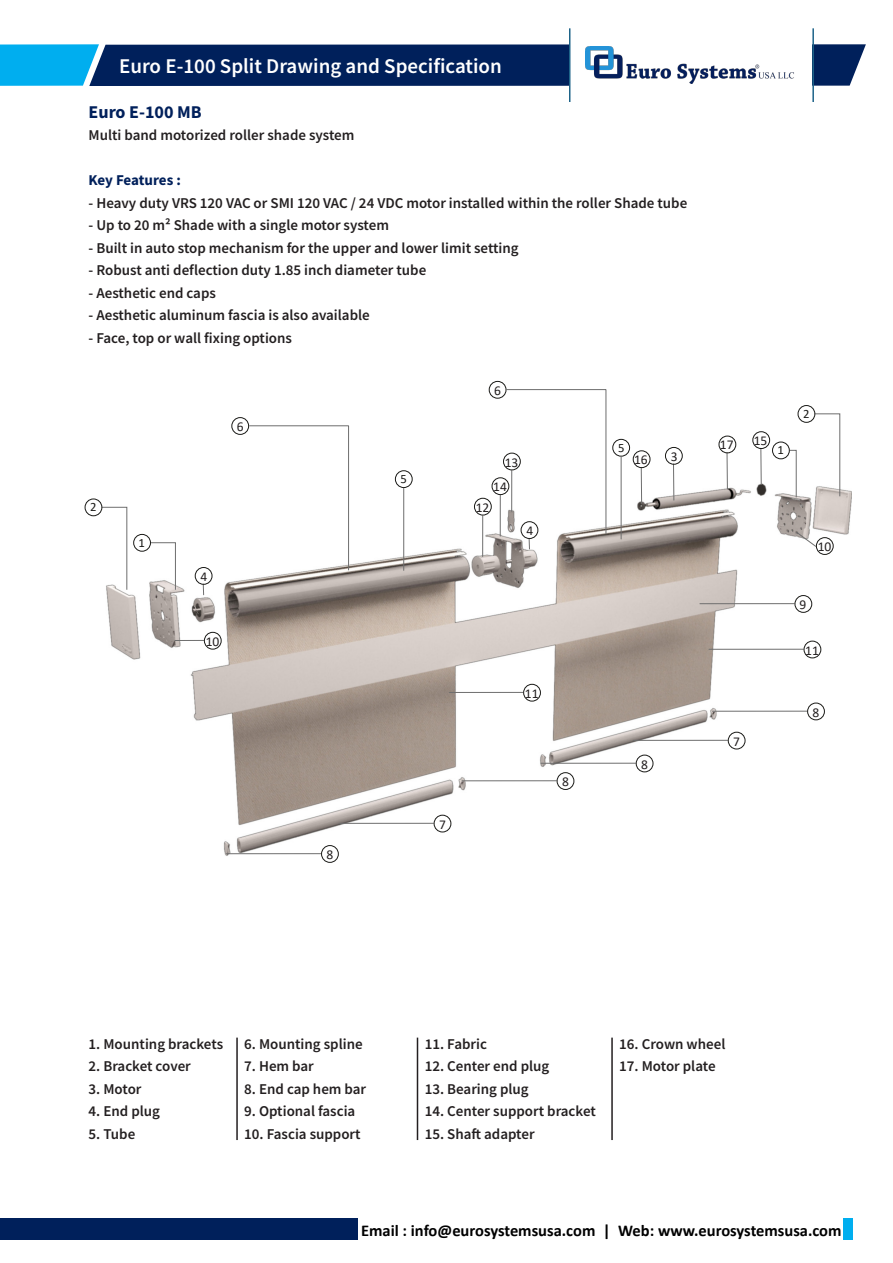
<style>
.page{position:relative;width:893px;height:1263px;background:#fff}
.page>*{position:absolute;margin:0;border:0;box-sizing:border-box;transform-origin:0 0}
.t1{font:600 21px "Source Sans Pro";color:#fff}
.t2{font:700 18px "Source Sans Pro";color:#00205b}
.t3{font:700 16.5px "Calibri";color:#000001}
.t4{font:600 15px "Source Sans Pro";color:#231f20}
.t5{font:700 15px "Source Sans Pro";letter-spacing:-.01em;color:#00205b}
.t6{font:13.5px "Calibri";color:#231f20}
.t7{font:12.75px "Calibri";color:#1a1a17}
</style>
<div class="page">
<img style="left:99px;top:385px;width:753px;height:478px">
<div style="left:0;top:1219px;width:357px;height:21px;background:#00205b"></div>
<div style="left:844px;top:1219px;width:9px;height:21px;background:#00aeef"></div>
<svg style="left:0;top:44px;width:866px;height:42px;background:#093d76"></svg>
<div style="left:570px;top:20px;width:242px;height:79px;background:#fff"></div>
<hr style="left:569px;top:28px;width:1px;height:74px;background:#1e6489">
<hr style="left:812px;top:28px;width:2px;height:74px;background:#1e6489">
<hr style="left:236px;top:1037px;width:2px;height:103px;background:#231f20">
<hr style="left:417px;top:1037px;width:1px;height:103px;background:#231f20">
<hr style="left:611px;top:1037px;width:2px;height:103px;background:#231f20">
<svg style="left:150px;top:542px;width:26px;height:48px"></svg>
<svg style="left:789px;top:450px;width:8px;height:48px"></svg>
<div style="left:133px;top:534px;width:18px;height:18px;border:1px solid #1a1a17;border-radius:50%"></div>
<div style="left:772px;top:442px;width:18px;height:17px;border:1px solid #1a1a17;border-radius:50%"></div>
<svg style="left:101px;top:506px;width:27px;height:84px"></svg>
<svg style="left:814px;top:413px;width:26px;height:84px"></svg>
<div style="left:85px;top:499px;width:17px;height:17px;border:1px solid #1a1a17;border-radius:50%"></div>
<div style="left:798px;top:405px;width:17px;height:18px;border:1px solid #1a1a17;border-radius:50%"></div>
<hr style="left:673px;top:464px;width:1px;height:36px;background:#6e6e6e">
<div style="left:665px;top:447px;width:18px;height:18px;border:1px solid #1a1a17;border-radius:50%"></div>
<hr style="left:760px;top:448px;width:2px;height:36px;background:#6e6e6e">
<div style="left:752px;top:431px;width:18px;height:18px;border:1px solid #1a1a17;border-radius:50%"></div>
<hr style="left:727px;top:453px;width:1px;height:36px;background:#6e6e6e">
<div style="left:719px;top:436px;width:17px;height:17px;border:1px solid #1a1a17;border-radius:50%"></div>
<hr style="left:641px;top:467px;width:1px;height:36px;background:#6e6e6e">
<div style="left:633px;top:450px;width:17px;height:18px;border:1px solid #1a1a17;border-radius:50%"></div>
<div style="left:195px;top:567px;width:17px;height:18px;border:1px solid #1a1a17;border-radius:50%"></div>
<div style="left:612px;top:439px;width:18px;height:17px;border:1px solid #1a1a17;border-radius:50%"></div>
<hr style="left:621px;top:457px;width:1px;height:82px;background:#6e6e6e">
<div style="left:395px;top:470px;width:18px;height:18px;border:1px solid #1a1a17;border-radius:50%"></div>
<hr style="left:403px;top:488px;width:1px;height:82px;background:#6e6e6e">
<svg style="left:249px;top:425px;width:100px;height:146px"></svg>
<svg style="left:506px;top:389px;width:101px;height:160px"></svg>
<div style="left:231px;top:417px;width:18px;height:18px;border:1px solid #1a1a17;border-radius:50%"></div>
<div style="left:489px;top:381px;width:17px;height:18px;border:1px solid #1a1a17;border-radius:50%"></div>
<hr style="left:339px;top:823px;width:94px;height:1px;background:#6e6e6e">
<div style="left:434px;top:815px;width:17px;height:17px;border:1px solid #1a1a17;border-radius:50%"></div>
<hr style="left:633px;top:740px;width:95px;height:1px;background:#6e6e6e">
<div style="left:728px;top:732px;width:17px;height:17px;border:1px solid #1a1a17;border-radius:50%"></div>
<hr style="left:712px;top:711px;width:95px;height:1px;background:#6e6e6e">
<hr style="left:462px;top:780px;width:94px;height:1px;background:#6e6e6e">
<hr style="left:226px;top:853px;width:95px;height:1px;background:#6e6e6e">
<hr style="left:541px;top:763px;width:94px;height:1px;background:#6e6e6e">
<div style="left:807px;top:703px;width:18px;height:17px;border:1px solid #1a1a17;border-radius:50%"></div>
<div style="left:557px;top:772px;width:17px;height:18px;border:1px solid #1a1a17;border-radius:50%"></div>
<div style="left:321px;top:845px;width:18px;height:18px;border:1px solid #1a1a17;border-radius:50%"></div>
<div style="left:636px;top:755px;width:17px;height:17px;border:1px solid #1a1a17;border-radius:50%"></div>
<hr style="left:700px;top:603px;width:94px;height:1px;background:#6e6e6e">
<div style="left:795px;top:595px;width:17px;height:18px;border:1px solid #1a1a17;border-radius:50%"></div>
<svg style="left:796px;top:531px;width:21px;height:16px"></svg>
<div style="left:816px;top:537px;width:18px;height:18px;border:1px solid #1a1a17;border-radius:50%"></div>
<svg style="left:175px;top:640px;width:29px;height:1px"></svg>
<div style="left:204px;top:632px;width:18px;height:17px;border:1px solid #1a1a17;border-radius:50%"></div>
<hr style="left:709px;top:649px;width:94px;height:1px;background:#6e6e6e">
<div style="left:804px;top:641px;width:17px;height:17px;border:1px solid #1a1a17;border-radius:50%"></div>
<hr style="left:449px;top:692px;width:74px;height:1px;background:#6e6e6e">
<div style="left:523px;top:684px;width:18px;height:17px;border:1px solid #1a1a17;border-radius:50%"></div>
<hr style="left:482px;top:516px;width:1px;height:40px;background:#6e6e6e">
<hr style="left:500px;top:495px;width:1px;height:41px;background:#6e6e6e">
<hr style="left:511px;top:471px;width:1px;height:40px;background:#6e6e6e">
<div style="left:474px;top:498px;width:18px;height:17px;border:1px solid #1a1a17;border-radius:50%"></div>
<div style="left:492px;top:477px;width:17px;height:18px;border:1px solid #1a1a17;border-radius:50%"></div>
<div style="left:503px;top:453px;width:18px;height:17px;border:1px solid #1a1a17;border-radius:50%"></div>
<img style="left:585px;top:47px;width:209px;height:37px">
<p class="t1" style="left:119px;top:52px;width:384px">Euro E-100 Split Drawing and Specification</p>
<p class="t2" style="left:89px;top:100px;width:115px">Euro E-100 MB</p>
<p class="t4" style="left:89px;top:125px;width:267px">Multi band motorized roller shade system</p>
<p class="t5" style="left:89px;top:170px;width:94px">Key Features :</p>
<p class="t4" style="left:89px;top:193px;width:600px">- Heavy duty VRS 120 VAC or SMI 120 VAC / 24 VDC motor installed within the roller Shade tube</p>
<p class="t4" style="left:89px;top:215px;width:302px">- Up to 20 m² Shade with a single motor system</p>
<p class="t4" style="left:89px;top:238px;width:432px">- Built in auto stop mechanism for the upper and lower limit setting</p>
<p class="t4" style="left:89px;top:260px;width:339px">- Robust anti deflection duty 1.85 inch diameter tube</p>
<p class="t4" style="left:89px;top:283px;width:129px">- Aesthetic end caps</p>
<p class="t4" style="left:89px;top:305px;width:283px">- Aesthetic aluminum fascia is also available</p>
<p class="t4" style="left:89px;top:328px;width:205px">- Face, top or wall fixing options</p>
<p class="t7" style="left:90px;top:498px;width:8px">2</p>
<p class="t7" style="left:139px;top:534px;width:8px">1</p>
<p class="t6" style="left:237px;top:417px;width:8px">6</p>
<p class="t6" style="left:201px;top:567px;width:8px">4</p>
<p class="t6" style="left:206px;top:632px;width:15px">10</p>
<p class="t6" style="left:326px;top:845px;width:8px">8</p>
<p class="t7" style="left:401px;top:470px;width:8px">5</p>
<p class="t6" style="left:494px;top:381px;width:8px">6</p>
<p class="t6" style="left:505px;top:453px;width:15px">13</p>
<p class="t6" style="left:493px;top:477px;width:15px">14</p>
<p class="t6" style="left:476px;top:498px;width:15px">12</p>
<p class="t6" style="left:526px;top:521px;width:8px">4</p>
<p class="t6" style="left:439px;top:815px;width:8px">7</p>
<p class="t6" style="left:525px;top:684px;width:15px">11</p>
<p class="t6" style="left:562px;top:772px;width:8px">8</p>
<p class="t7" style="left:618px;top:439px;width:8px">5</p>
<p class="t6" style="left:634px;top:450px;width:15px">16</p>
<p class="t6" style="left:671px;top:447px;width:8px">3</p>
<p class="t6" style="left:641px;top:755px;width:8px">8</p>
<p class="t6" style="left:720px;top:435px;width:15px">17</p>
<p class="t6" style="left:754px;top:431px;width:15px">15</p>
<p class="t7" style="left:777px;top:441px;width:8px">1</p>
<p class="t7" style="left:803px;top:405px;width:8px">2</p>
<p class="t6" style="left:733px;top:732px;width:8px">7</p>
<p class="t6" style="left:818px;top:537px;width:15px">10</p>
<p class="t6" style="left:799px;top:595px;width:8px">9</p>
<p class="t6" style="left:805px;top:641px;width:15px">11</p>
<p class="t6" style="left:813px;top:703px;width:8px">8</p>
<p class="t4" style="left:89px;top:1034px;width:136px">1. Mounting brackets</p>
<p class="t4" style="left:89px;top:1056px;width:104px">2. Bracket cover</p>
<p class="t4" style="left:89px;top:1079px;width:54px">3. Motor</p>
<p class="t4" style="left:89px;top:1101px;width:73px">4. End plug</p>
<p class="t4" style="left:89px;top:1124px;width:48px">5. Tube</p>
<p class="t4" style="left:244px;top:1034px;width:120px">6. Mounting spline</p>
<p class="t4" style="left:244px;top:1056px;width:71px">7. Hem bar</p>
<p class="t4" style="left:244px;top:1079px;width:123px">8. End cap hem bar</p>
<p class="t4" style="left:244px;top:1101px;width:113px">9. Optional fascia</p>
<p class="t4" style="left:244px;top:1124px;width:118px">10. Fascia support</p>
<p class="t4" style="left:425px;top:1034px;width:64px">11. Fabric</p>
<p class="t4" style="left:425px;top:1056px;width:126px">12. Center end plug</p>
<p class="t4" style="left:425px;top:1079px;width:106px">13. Bearing plug</p>
<p class="t4" style="left:425px;top:1101px;width:173px">14. Center support bracket</p>
<p class="t4" style="left:425px;top:1124px;width:111px">15. Shaft adapter</p>
<p class="t4" style="left:619px;top:1034px;width:108px">16. Crown wheel</p>
<p class="t4" style="left:619px;top:1056px;width:98px">17. Motor plate</p>
<p class="t3" style="left:361px;top:1218px;width:482px">Email : info@eurosystemsusa.com | Web: www.eurosystemsusa.com</p>
</div>
